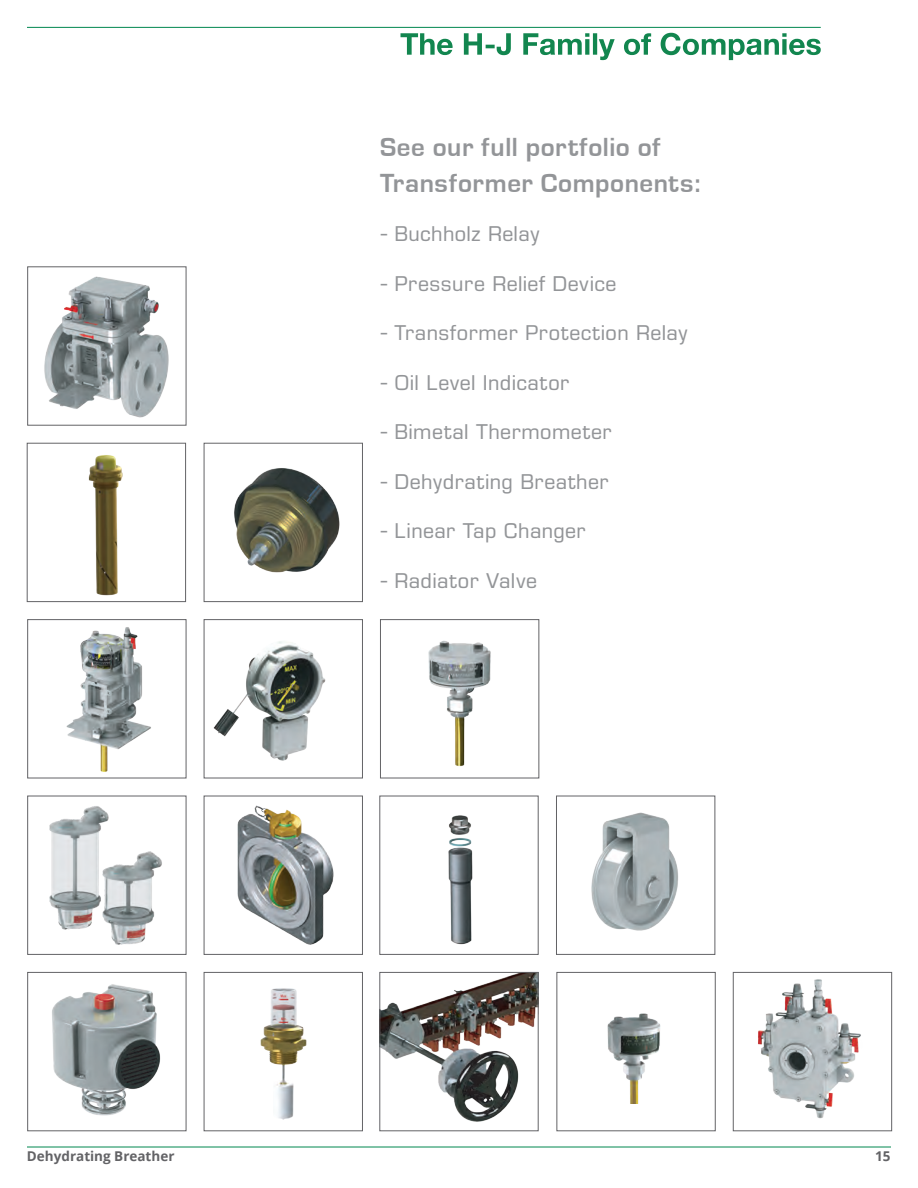
<style>
.page{position:relative;width:918px;height:1188px;background:#fff}
.page>*{position:absolute;margin:0;border:0;box-sizing:border-box;transform-origin:0 0}
.t1{font:700 27px/36px "Eurostile";letter-spacing:.02em;color:#939598}
.t2{font:21px "Eurostile BQ";letter-spacing:.02em;color:#939598}
.t3{font:700 13.5px "Open Sans";color:#636366}
</style>
<div class="page">
<svg style="left:401px;top:33px;width:420px;height:27px"></svg>
<hr style="left:27px;top:27px;width:794px;height:1px;background:#00874f">
<hr style="left:27px;top:1147px;width:864px;height:1px;background:#00874f">
<img style="left:591px;top:812px;width:87px;height:119px">
<div style="left:556px;top:796px;width:159px;height:159px;border:1px solid #636366"></div>
<img style="left:607px;top:1013px;width:54px;height:90px">
<div style="left:557px;top:972px;width:158px;height:159px;border:1px solid #636366"></div>
<img style="left:448px;top:815px;width:25px;height:130px">
<img style="left:234px;top:468px;width:106px;height:105px">
<div style="left:204px;top:443px;width:159px;height:159px;border:1px solid #636366"></div>
<img style="left:260px;top:988px;width:47px;height:132px">
<div style="left:204px;top:972px;width:159px;height:159px;border:1px solid #636366"></div>
<img style="left:758px;top:979px;width:103px;height:140px">
<div style="left:733px;top:972px;width:159px;height:159px;border:1px solid #636366"></div>
<img style="left:88px;top:455px;width:35px;height:141px">
<div style="left:27px;top:443px;width:159px;height:159px;border:1px solid #636366"></div>
<img style="left:49px;top:806px;width:113px;height:139px">
<div style="left:27px;top:796px;width:159px;height:159px;border:1px solid #636366"></div>
<img style="left:428px;top:640px;width:63px;height:127px">
<div style="left:380px;top:619px;width:159px;height:159px;border:1px solid #636366"></div>
<img style="left:213px;top:641px;width:113px;height:120px">
<div style="left:204px;top:619px;width:159px;height:159px;border:1px solid #636366"></div>
<img style="left:382px;top:974px;width:154px;height:148px">
<div style="left:380px;top:972px;width:158px;height:159px;border:1px solid #636366"></div>
<img style="left:66px;top:627px;width:85px;height:145px">
<div style="left:27px;top:619px;width:159px;height:159px;border:1px solid #636366"></div>
<img style="left:237px;top:805px;width:97px;height:140px">
<div style="left:204px;top:796px;width:159px;height:159px;border:1px solid #636366"></div>
<img style="left:52px;top:984px;width:109px;height:132px">
<div style="left:27px;top:972px;width:159px;height:159px;border:1px solid #636366"></div>
<img style="left:44px;top:276px;width:125px;height:142px">
<p class="t1" style="left:380px;top:129px;width:322px">See our full portfolio of<br>Transformer Components:</p>
<p class="t2" style="left:380px;top:222px;width:161px">- Buchholz Relay</p>
<p class="t2" style="left:380px;top:272px;width:238px">- Pressure Relief Device</p>
<p class="t2" style="left:380px;top:321px;width:309px">- Transformer Protection Relay</p>
<p class="t2" style="left:380px;top:371px;width:191px">- Oil Level Indicator</p>
<p class="t2" style="left:380px;top:420px;width:233px">- Bimetal Thermometer</p>
<p class="t2" style="left:380px;top:470px;width:230px">- Dehydrating Breather</p>
<p class="t2" style="left:380px;top:519px;width:207px">- Linear Tap Changer</p>
<p class="t2" style="left:380px;top:569px;width:159px">- Radiator Valve</p>
<p class="t3" style="left:27px;top:1146px;width:149px">Dehydrating Breather</p>
<p class="t3" style="left:875px;top:1146px;width:17px">15</p>
</div>
